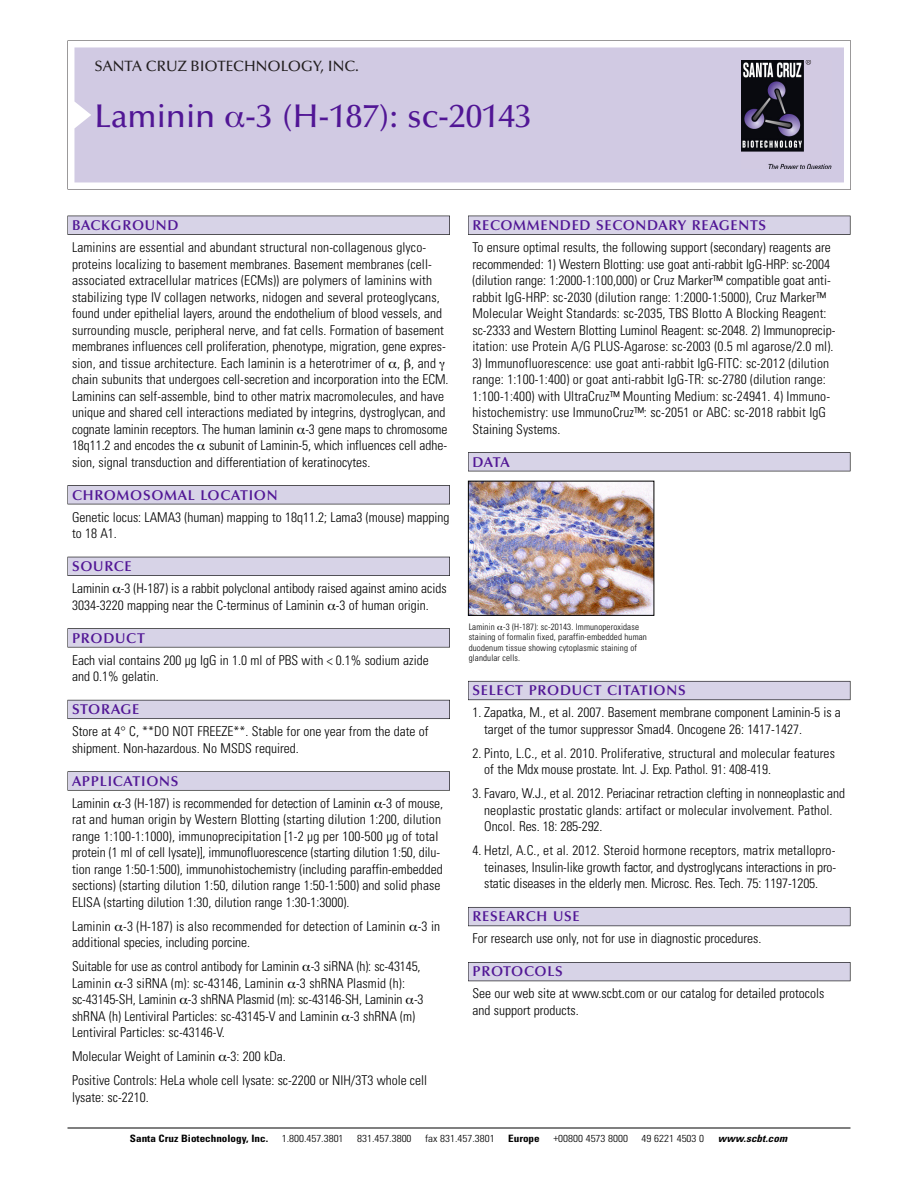
<style>
.page{position:relative;width:918px;height:1188px;background:#fff}
.page>*{position:absolute;margin:0;border:0;box-sizing:border-box;transform-origin:0 0}
.t1{font:500 33px "Optima";color:#511695}
.t2{font:500 15px "Optima";color:#231f20}
.t3{font:600 14.25px "Optima";letter-spacing:.05em;color:#511695}
.t4{font:300 condensed 13.5px/16.5px "Univers";color:#000}
.t5{font:300 condensed 10.2px "Univers";color:#000;scale:1.1 1}
.t6{font:700 condensed 10.2px "Univers";color:#000;scale:1.1 1}
.t7{font:italic 700 condensed 10.2px "Univers";letter-spacing:.005em;color:#000;scale:1.1 1}
.t8{font:300 condensed 9px/10.5px "Univers";letter-spacing:.015em;color:#000}
</style>
<div class="page">
<svg style="left:68px;top:40px;width:783px;height:149px"></svg>
<div style="left:74px;top:47px;width:770px;height:135px;background:#d1cae3"></div>
<img style="left:741px;top:60px;width:90px;height:108px">
<div style="left:68px;top:216px;width:382px;height:19px;background:#525155"></div>
<div style="left:68px;top:216px;width:381px;height:18px;background:#d7d3e7"></div>
<div style="left:68px;top:485px;width:382px;height:19px;background:#525155"></div>
<div style="left:68px;top:486px;width:381px;height:18px;background:#d7d3e7"></div>
<div style="left:68px;top:557px;width:382px;height:19px;background:#525158"></div>
<div style="left:68px;top:557px;width:381px;height:18px;background:#d7d3e7"></div>
<div style="left:68px;top:628px;width:382px;height:19px;background:#575759"></div>
<div style="left:68px;top:629px;width:381px;height:18px;background:#d7d3e7"></div>
<div style="left:68px;top:700px;width:382px;height:19px;background:#5b5a62"></div>
<div style="left:68px;top:700px;width:381px;height:18px;background:#d7d3e7"></div>
<div style="left:68px;top:771px;width:382px;height:20px;background:#626263"></div>
<div style="left:68px;top:772px;width:381px;height:18px;background:#d7d3e7"></div>
<div style="left:468px;top:216px;width:382px;height:19px;background:#525155"></div>
<div style="left:468px;top:216px;width:382px;height:18px;background:#d7d3e7"></div>
<div style="left:468px;top:452px;width:382px;height:19px;background:#525155"></div>
<div style="left:468px;top:453px;width:382px;height:18px;background:#d7d3e7"></div>
<div style="left:468px;top:681px;width:382px;height:19px;background:#66646d"></div>
<div style="left:468px;top:682px;width:382px;height:18px;background:#d7d3e7"></div>
<div style="left:468px;top:907px;width:382px;height:19px;background:#5b5961"></div>
<div style="left:468px;top:908px;width:382px;height:18px;background:#d7d3e7"></div>
<div style="left:468px;top:962px;width:382px;height:19px;background:#535259"></div>
<div style="left:468px;top:963px;width:382px;height:18px;background:#d7d3e7"></div>
<hr style="left:68px;top:1128px;width:782px;height:1px;background:#000">
<img style="left:470px;top:483px;width:182px;height:131px">
<div style="left:468px;top:481px;width:186px;height:135px;border:1px solid #000"></div>
<svg style="left:226px;top:112px;width:18px;height:16px"></svg>
<p class="t2" style="left:94px;top:61px;width:266px">SANTA CRUZ BIOTECHNOLOGY, INC.</p>
<h1 class="t1" style="left:94px;top:103px;width:439px">Laminin -3 (H-187): sc-20143</h1>
<p class="t3" style="left:72px;top:219px;width:108px">BACKGROUND</p>
<p class="t4" style="left:72px;top:240px;width:378px">Laminins are essential and abundant structural non-collagenous glyco&shy;proteins localizing to basement membranes. Basement membranes (cell&shy;associated extracellular matrices (ECMs)) are polymers of laminins with stabilizing type IV collagen networks, nidogen and several proteoglycans, found under epithelial layers, around the endothelium of blood vessels, and surrounding muscle, peripheral nerve, and fat cells. Formation of basement membranes influences cell proliferation, phenotype, migration, gene expres&shy;sion, and tissue architecture. Each laminin is a heterotrimer of , , and chain subunits that undergoes cell-secretion and incorporation into the ECM.<br>Laminins can self-assemble, bind to other matrix macromolecules, and have unique and shared cell interactions mediated by integrins, dystroglycan, and cognate laminin receptors. The human laminin -3 gene maps to chromosome 18q11.2 and encodes the subunit of Laminin-5, which influences cell adhe&shy;sion, signal transduction and differentiation of keratinocytes.</p>
<p class="t3" style="left:72px;top:489px;width:207px">CHROMOSOMAL LOCATION</p>
<p class="t4" style="left:72px;top:510px;width:379px">Genetic locus: LAMA3 (human) mapping to 18q11.2; Lama3 (mouse) mapping to 18 A1.</p>
<p class="t3" style="left:72px;top:561px;width:61px">SOURCE</p>
<p class="t4" style="left:72px;top:581px;width:376px">Laminin -3 (H-187) is a rabbit polyclonal antibody raised against amino acids<br>3034-3220 mapping near the C-terminus of Laminin -3 of human origin.</p>
<p class="t3" style="left:72px;top:632px;width:74px">PRODUCT</p>
<p class="t4" style="left:72px;top:653px;width:358px">Each vial contains 200 µg IgG in 1.0 ml of PBS with &lt; 0.1% sodium azide and 0.1% gelatin.</p>
<p class="t3" style="left:72px;top:704px;width:69px">STORAGE</p>
<p class="t4" style="left:72px;top:724px;width:358px">Store at 4° C, **DO NOT FREEZE**. Stable for one year from the date of shipment. Non-hazardous. No MSDS required.</p>
<p class="t3" style="left:72px;top:775px;width:108px">APPLICATIONS</p>
<p class="t4" style="left:72px;top:796px;width:373px">Laminin -3 (H-187) is recommended for detection of Laminin -3 of mouse, rat and human origin by Western Blotting (starting dilution 1:200, dilution range 1:100-1:1000), immunoprecipitation [1-2 µg per 100-500 µg of total protein (1 ml of cell lysate)], immunofluorescence (starting dilution 1:50, dilu&shy;tion range 1:50-1:500), immunohistochemistry (including paraffin-embedded sections) (starting dilution 1:50, dilution range 1:50-1:500) and solid phase ELISA (starting dilution 1:30, dilution range 1:30-1:3000).</p>
<p class="t4" style="left:72px;top:919px;width:370px">Laminin -3 (H-187) is also recommended for detection of Laminin -3 in additional species, including porcine.</p>
<p class="t4" style="left:72px;top:959px;width:353px">Suitable for use as control antibody for Laminin -3 siRNA (h): sc-43145, Laminin -3 siRNA (m): sc-43146, Laminin -3 shRNA Plasmid (h): sc-43145-SH, Laminin -3 shRNA Plasmid (m): sc-43146-SH, Laminin -3 shRNA (h) Lentiviral Particles: sc-43145-V and Laminin -3 shRNA (m)<br>Lentiviral Particles: sc-43146-V.</p>
<p class="t4" style="left:72px;top:1046px;width:357px;line-height:24px">Molecular Weight of Laminin -3: 200 kDa.<br>Positive Controls: HeLa whole cell lysate: sc-2200 or NIH/3T3 whole cell</p>
<p class="t4" style="left:72px;top:1090px;width:78px">lysate: sc-2210.</p>
<p class="t3" style="left:473px;top:219px;width:295px">RECOMMENDED SECONDARY REAGENTS</p>
<p class="t4" style="left:473px;top:240px;width:364px">To ensure optimal results, the following support (secondary) reagents are recommended: 1) Western Blotting: use goat anti-rabbit IgG-HRP: sc-2004 (dilution range: 1:2000-1:100,000) or Cruz Marker™ compatible goat anti&shy;rabbit IgG-HRP: sc-2030 (dilution range: 1:2000-1:5000), Cruz Marker™ Molecular Weight Standards: sc-2035, TBS Blotto A Blocking Reagent: sc-2333 and Western Blotting Luminol Reagent: sc-2048. 2) Immunoprecip&shy;itation: use Protein A/G PLUS-Agarose: sc-2003 (0.5 ml agarose/2.0 ml).</p>
<p class="t4" style="left:473px;top:356px;width:359px">3) Immunofluorescence: use goat anti-rabbit IgG-FITC: sc-2012 (dilution range: 1:100-1:400) or goat anti-rabbit IgG-TR: sc-2780 (dilution range:<br>1:100-1:400) with UltraCruz™ Mounting Medium: sc-24941. 4) Immuno&shy;histochemistry: use ImmunoCruz™: sc-2051 or ABC: sc-2018 rabbit IgG Staining Systems.</p>
<p class="t3" style="left:473px;top:456px;width:39px">DATA</p>
<p class="t8" style="left:469px;top:622px;width:180px">Laminin -3 (H-187): sc-20143. Immunoperoxidase staining of formalin fixed, paraffin-embedded human duodenum tissue showing cytoplasmic staining of glandular cells.</p>
<p class="t3" style="left:473px;top:685px;width:215px">SELECT PRODUCT CITATIONS</p>
<p class="t4" style="left:484px;top:706px;width:358px;text-indent:-12px">1. Zapatka, M., et al. 2007. Basement membrane component Laminin-5 is a target of the tumor suppressor Smad4. Oncogene 26: 1417-1427.</p>
<p class="t4" style="left:484px;top:746px;width:352px;text-indent:-12px">2. Pinto, L.C., et al. 2010. Proliferative, structural and molecular features of the Mdx mouse prostate. Int. J. Exp. Pathol. 91: 408-419.</p>
<p class="t4" style="left:484px;top:787px;width:362px;text-indent:-12px">3. Favaro, W.J., et al. 2012. Periacinar retraction clefting in nonneoplastic and neoplastic prostatic glands: artifact or molecular involvement. Pathol.<br>Oncol. Res. 18: 285-292.</p>
<p class="t4" style="left:484px;top:844px;width:354px;text-align:justify;text-indent:-12px">4. Hetzl, A.C., et al. 2012. Steroid hormone receptors, matrix metallopro&shy;teinases, Insulin-like growth factor, and dystroglycans interactions in pro&shy;static diseases in the elderly men. Microsc. Res. Tech. 75: 1197-1205.</p>
<p class="t3" style="left:473px;top:911px;width:109px">RESEARCH USE</p>
<p class="t4" style="left:473px;top:932px;width:290px">For research use only, not for use in diagnostic procedures.</p>
<p class="t3" style="left:473px;top:966px;width:92px">PROTOCOLS</p>
<p class="t4" style="left:473px;top:987px;width:353px">See our web site at www.scbt.com or our catalog for detailed protocols and support products.</p>
<p class="t6" style="left:130px;top:1135px;width:127px">Santa Cruz Biotechnology, Inc.</p>
<p class="t5" style="left:282px;top:1135px;width:58px">1.800.457.3801</p>
<p class="t5" style="left:357px;top:1135px;width:51px">831.457.3800</p>
<p class="t5" style="left:425px;top:1135px;width:65px">fax 831.457.3801</p>
<p class="t6" style="left:508px;top:1135px;width:30px">Europe</p>
<p class="t5" style="left:553px;top:1135px;width:69px">+00800 4573 8000</p>
<p class="t5" style="left:642px;top:1135px;width:58px">49 6221 4503 0</p>
<p class="t7" style="left:718px;top:1135px;width:64px">www.scbt.com</p>
</div>
